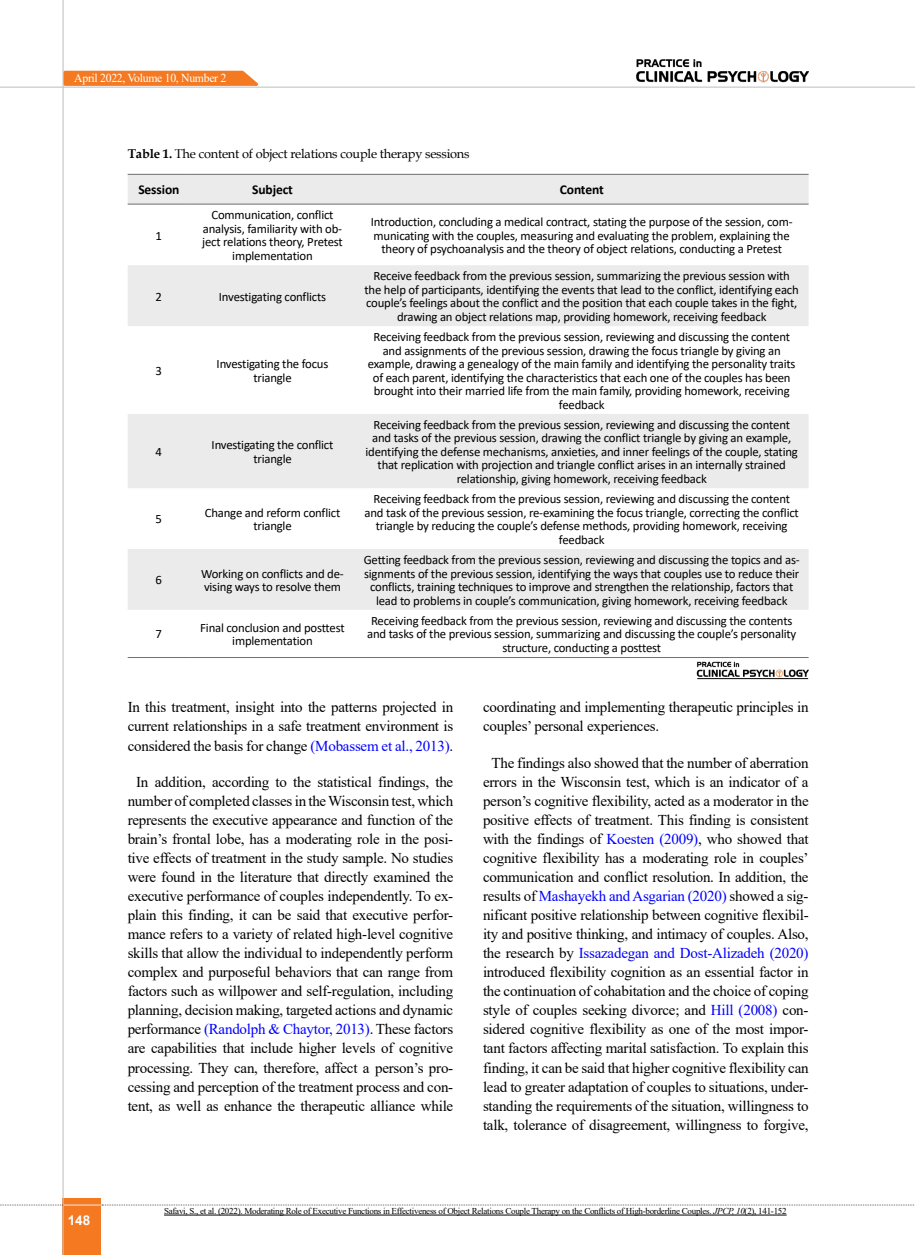
<style>
.page{position:relative;width:915px;height:1255px;background:#fff}
.page>*{position:absolute;margin:0;border:0;box-sizing:border-box;transform-origin:0 0}
.t1{font:15px/19px "Times New Roman";letter-spacing:-.015em;color:#000;text-align:center}
.t2{font:700 13.5px "Calibri";letter-spacing:-.01em;color:#000}
.t3{font:700 13.5px "Arial";color:#fff}
.t4{font:12.75px/13.5px "Calibri";letter-spacing:-.015em;color:#000;text-align:center}
.t5{font:12.75px "Book Antiqua";letter-spacing:-.015em;color:#000}
.t6{font:12.15px "Times New Roman";letter-spacing:-.025em;color:#fff}
.t7{font:9px "Times New Roman";letter-spacing:-.03em;color:#000}
.s1{font-weight:700}
.s2{color:#00f}
.s3{font-style:italic}
</style>
<div class="page">
<div style="left:63px;top:1198px;width:38px;height:56px;background:#f47920"></div>
<hr style="left:62px;top:0;width:2px;height:1254px;background:#c2c4c6">
<hr style="left:0;top:87px;width:914px;height:1px;background:#c2c4c6">
<hr style="left:63px;top:1204px;width:38px;height:1px;background:#ebebec">
<svg style="left:0;top:1204px;width:63px;height:1px"></svg>
<svg style="left:102px;top:1204px;width:813px;height:1px"></svg>
<svg style="left:62px;top:69px;width:203px;height:18px;background:#f4944f"></svg>
<img style="left:636px;top:59px;width:172px;height:24px">
<svg style="left:128px;top:175px;width:680px;height:435px;fill:#ebebec"></svg>
<hr style="left:128px;top:174px;width:62px;height:1px;background:#6d6e71">
<hr style="left:190px;top:174px;width:165px;height:1px;background:#6d6e71">
<hr style="left:355px;top:174px;width:453px;height:1px;background:#6d6e71">
<hr style="left:128px;top:204px;width:62px;height:1px;background:#6d6e71">
<hr style="left:190px;top:204px;width:165px;height:1px;background:#6d6e71">
<hr style="left:355px;top:204px;width:453px;height:1px;background:#6d6e71">
<hr style="left:128px;top:657px;width:62px;height:1px;background:#6d6e71">
<hr style="left:190px;top:657px;width:165px;height:1px;background:#6d6e71">
<hr style="left:355px;top:657px;width:453px;height:1px;background:#6d6e71">
<img style="left:696px;top:661px;width:112px;height:19px">
<hr style="left:697px;top:678px;width:110px;height:1px;background:#000">
<hr style="left:164px;top:1214px;width:622px;height:1px;background:#000">
<p class="t6" style="left:74px;top:69px;width:154px">April 2022, Volume 10, Number 2</p>
<p class="t5" style="left:128px;top:145px;width:343px"><span class="s1">Table 1.</span> The content of object relations couple therapy sessions</p>
<p class="t2" style="left:138px;top:180px;width:42px">Session</p>
<p class="t2" style="left:252px;top:180px;width:42px">Subject</p>
<p class="t2" style="left:559px;top:180px;width:45px">Content</p>
<p class="t4" style="left:156px;top:228px;width:8px">1</p>
<p class="t4" style="left:202px;top:208px;width:142px">Communication, conflict analysis, familiarity with ob&shy;ject relations theory, Pretest implementation</p>
<p class="t4" style="left:371px;top:215px;width:423px">Introduction, concluding a medical contract, stating the purpose of the session, com&shy;municating with the couples, measuring and evaluating the problem, explaining the theory of psychoanalysis and the theory of object relations, conducting a Pretest</p>
<p class="t4" style="left:155px;top:289px;width:8px">2</p>
<p class="t4" style="left:219px;top:289px;width:109px">Investigating conflicts</p>
<p class="t4" style="left:156px;top:363px;width:8px">3</p>
<p class="t4" style="left:216px;top:357px;width:113px">Investigating the focus triangle</p>
<p class="t4" style="left:156px;top:444px;width:8px">4</p>
<p class="t4" style="left:211px;top:438px;width:123px">Investigating the conflict triangle</p>
<p class="t4" style="left:156px;top:512px;width:8px">5</p>
<p class="t4" style="left:205px;top:505px;width:137px">Change and reform conflict triangle</p>
<p class="t4" style="left:156px;top:573px;width:8px">6</p>
<p class="t4" style="left:201px;top:566px;width:144px;text-align:left">Working on conflicts and de&shy;vising ways to resolve them</p>
<p class="t4" style="left:364px;top:269px;width:435px">Receive feedback from the previous session, summarizing the previous session with the help of participants, identifying the events that lead to the conflict, identifying each couple’s feelings about the conflict and the position that each couple takes in the fight, drawing an object relations map, providing homework, receiving feedback</p>
<p class="t4" style="left:368px;top:330px;width:429px">Receiving feedback from the previous session, reviewing and discussing the content and assignments of the previous session, drawing the focus triangle by giving an example, drawing a genealogy of the main family and identifying the personality traits of each parent, identifying the characteristics that each one of the couples has been brought into their married life from the main family, providing homework, receiving feedback</p>
<p class="t4" style="left:365px;top:417px;width:434px">Receiving feedback from the previous session, reviewing and discussing the content and tasks of the previous session, drawing the conflict triangle by giving an example, identifying the defense mechanisms, anxieties, and inner feelings of the couple, stating that replication with projection and triangle conflict arises in an internally strained relationship, giving homework, receiving feedback</p>
<p class="t4" style="left:364px;top:492px;width:435px">Receiving feedback from the previous session, reviewing and discussing the content and task of the previous session, re-examining the focus triangle, correcting the conflict triangle by reducing the couple’s defense methods, providing homework, receiving feedback</p>
<p class="t4" style="left:363px;top:552px;width:437px">Getting feedback from the previous session, reviewing and discussing the topics and as&shy;signments of the previous session, identifying the ways that couples use to reduce their conflicts, training techniques to improve and strengthen the relationship, factors that lead to problems in couple’s communication, giving homework, receiving feedback</p>
<p class="t4" style="left:156px;top:627px;width:8px">7</p>
<p class="t4" style="left:200px;top:620px;width:146px">Final conclusion and posttest implementation</p>
<p class="t4" style="left:367px;top:613px;width:430px">Receiving feedback from the previous session, reviewing and discussing the contents and tasks of the previous session, summarizing and discussing the couple’s personality structure, conducting a posttest</p>
<p class="t3" style="left:68px;top:1210px;width:24px">148</p>
<p class="t1" style="left:128px;top:697px;width:327px;text-align:justify">In this treatment, insight into the patterns projected in current relationships in a safe treatment environment is considered the basis for change <span class="s2">(Mobassem et al., 2013)</span>.</p>
<p class="t1" style="left:128px;top:771px;width:327px">In addition, according to the statistical findings, the number of completed classes in the Wisconsin test, which represents the executive appearance and function of the brain’s frontal lobe, has a moderating role in the posi&shy;tive effects of treatment in the study sample. No studies were found in the literature that directly examined the executive performance of couples independently. To ex&shy;plain this finding, it can be said that executive perfor&shy;mance refers to a variety of related high-level cognitive skills that allow the individual to independently perform complex and purposeful behaviors that can range from factors such as willpower and self-regulation, including planning, decision making, targeted actions and dynamic performance <span class="s2">(Randolph &amp; Chaytor, 2013)</span>. These factors are capabilities that include higher levels of cognitive processing. They can, therefore, affect a person’s pro&shy;cessing and perception of the treatment process and con&shy;tent, as well as enhance the therapeutic alliance while</p>
<p class="t1" style="left:483px;top:697px;width:327px;text-align:left">coordinating and implementing therapeutic principles in couples’ personal experiences.</p>
<p class="t1" style="left:483px;top:752px;width:327px">The findings also showed that the number of aberration errors in the Wisconsin test, which is an indicator of a person’s cognitive flexibility, acted as a moderator in the positive effects of treatment. This finding is consistent with the findings of <span class="s2">Koesten (2009)</span>, who showed that cognitive flexibility has a moderating role in couples’ communication and conflict resolution. In addition, the results of <span class="s2">Mashayekh and Asgarian (2020)</span> showed a sig&shy;nificant positive relationship between cognitive flexibil&shy;ity and positive thinking, and intimacy of couples. Also, the research by <span class="s2">Issazadegan and Dost-Alizadeh (2020) </span>introduced flexibility cognition as an essential factor in the continuation of cohabitation and the choice of coping style of couples seeking divorce; and <span class="s2">Hill (2008)</span> con&shy;sidered cognitive flexibility as one of the most impor&shy;tant factors affecting marital satisfaction. To explain this finding, it can be said that higher cognitive flexibility can lead to greater adaptation of couples to situations, under&shy;standing the requirements of the situation, willingness to talk, tolerance of disagreement, willingness to forgive,</p>
<p class="t7" style="left:164px;top:1204px;width:624px">Safavi, S., et al. (2022). Moderating Role of Executive Functions in Effectiveness of Object Relations Couple Therapy on the Conflicts of High-borderline Couples. <span class="s3">JPCP, 10</span>(2), 141-152</p>
</div>
